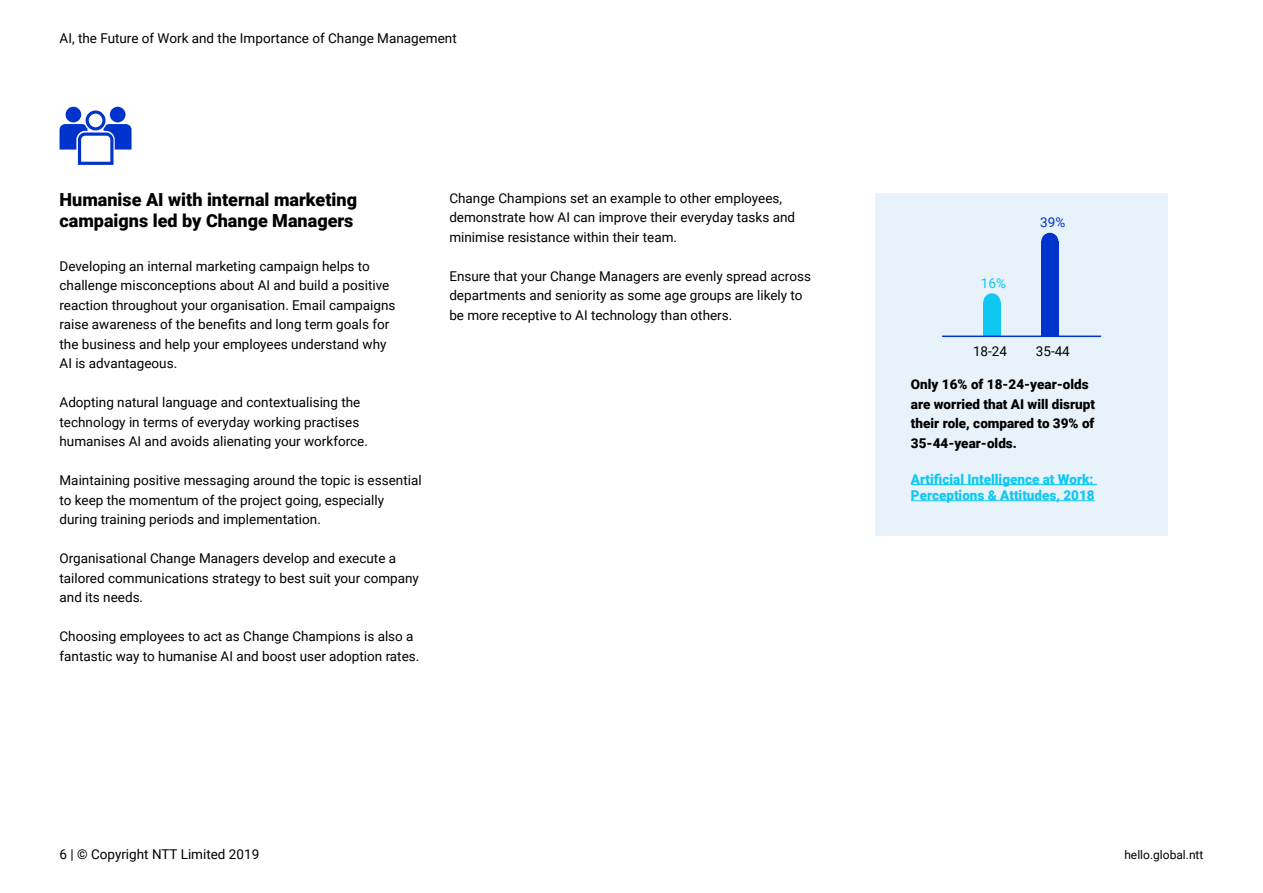
<style>
.page{position:relative;width:1263px;height:893px;background:#fff}
.page>*{position:absolute;margin:0;border:0;box-sizing:border-box;transform-origin:0 0}
.Headers{font:900 18px/21px "Roboto";color:#000}
.Body__Black{font:13.5px/19.5px "Roboto";color:#000}
.Body__Black-2{font:900 13.5px/19.5px "Roboto";color:#000}
.Hyperlink{font:900 13.5px/16.2px "Roboto";color:#0fc8f2}
.Body{font:13.5px "Roboto";color:#0fc8f2}
.Body-2{font:13.5px "Roboto";color:#03c}
.t1{font:12px "Roboto";color:#000}
</style>
<div class="page">
<div style="left:875px;top:193px;width:292px;height:343px;background:#e6f2fb"></div>
<hr style="left:911px;top:484px;width:186px;height:1px;background:#0fc8f2">
<hr style="left:911px;top:500px;width:184px;height:1px;background:#0fc8f2">
<svg style="left:60px;top:107px;width:72px;height:58px"></svg>
<div style="left:1041px;top:241px;width:17px;height:95px;background:#03c"></div>
<div style="left:1041px;top:233px;width:17px;height:17px;background:#03c;border-radius:50%"></div>
<div style="left:983px;top:302px;width:17px;height:34px;background:#0fc8f2"></div>
<div style="left:983px;top:293px;width:17px;height:17px;background:#0fc8f2;border-radius:50%"></div>
<hr style="left:942px;top:336px;width:159px;height:1px;background:#03c">
<p class="Body__Black" style="left:60px;top:27px;width:399px">AI, the Future of Work and the Importance of Change Management</p>
<p class="Headers" style="left:60px;top:189px;width:299px">Humanise AI with internal marketing campaigns led by Change Managers</p>
<p class="Body__Black" style="left:60px;top:256px;width:337px">Developing an internal marketing campaign helps to challenge misconceptions about AI and build a positive reaction throughout your organisation. Email campaigns raise awareness of the benefits and long term goals for the business and help your employees understand why AI is advantageous.</p>
<p class="Body__Black" style="left:60px;top:392px;width:310px">Adopting natural language and contextualising the technology in terms of everyday working practises humanises AI and avoids alienating your workforce.</p>
<p class="Body__Black" style="left:60px;top:470px;width:364px">Maintaining positive messaging around the topic is essential to keep the momentum of the project going, especially during training periods and implementation.</p>
<p class="Body__Black" style="left:60px;top:548px;width:361px">Organisational Change Managers develop and execute a tailored communications strategy to best suit your company and its needs.</p>
<p class="Body__Black" style="left:60px;top:626px;width:361px">Choosing employees to act as Change Champions is also a fantastic way to humanise AI and boost user adoption rates.</p>
<p class="Body__Black" style="left:449px;top:188px;width:347px">Change Champions set an example to other employees, demonstrate how AI can improve their everyday tasks and minimise resistance within their team.</p>
<p class="Body__Black" style="left:449px;top:266px;width:363px">Ensure that your Change Managers are evenly spread across departments and seniority as some age groups are likely to be more receptive to AI technology than others.</p>
<p class="Body" style="left:981px;top:274px;width:27px">16%</p>
<p class="Body-2" style="left:1040px;top:213px;width:27px">39%</p>
<p class="Body__Black" style="left:973px;top:341px;width:36px">18-24</p>
<p class="Body__Black" style="left:1036px;top:341px;width:36px">35-44</p>
<p class="Body__Black-2" style="left:911px;top:374px;width:186px">Only 16% of 18-24-year-olds are worried that AI will disrupt their role, compared to 39% of<br>35-44-year-olds.</p>
<p class="Hyperlink" style="left:911px;top:470px;width:185px">Artificial Intelligence at Work:<br>Perceptions &amp; Attitudes, 2018</p>
<p class="Body__Black" style="left:60px;top:844px;width:201px">6 | © Copyright NTT Limited 2019</p>
<p class="t1" style="left:1124px;top:846px;width:81px">hello.global.ntt</p>
</div>
